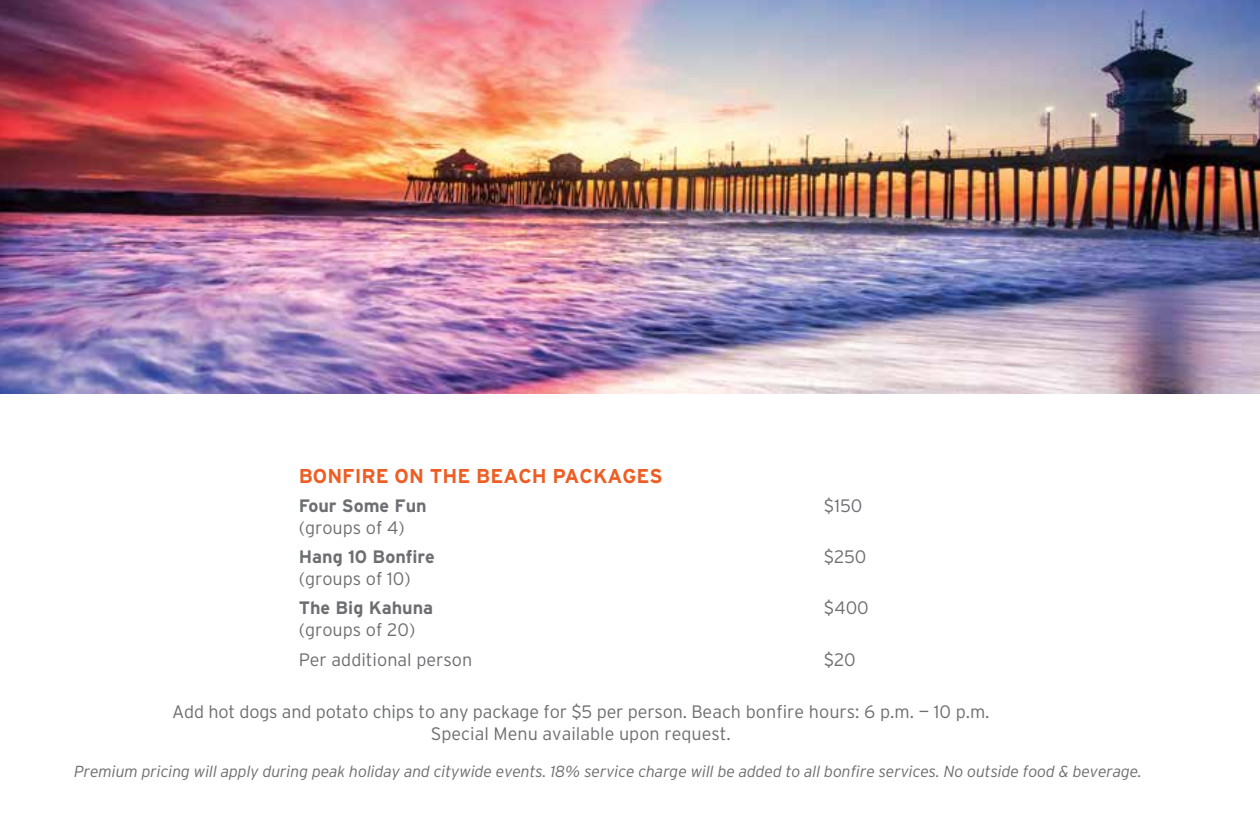
<style>
.page{position:relative;width:1260px;height:828px;background:#fff}
.page>*{position:absolute;margin:0;border:0;box-sizing:border-box;transform-origin:0 0}
.t1{font:700 20px "Interstate";color:#ee5e24}
.t2{font:300 18px "Interstate";color:#6d6e71}
.t3{font:700 18px/22px "Interstate";color:#6d6e71}
.t4{font:italic 300 16px "Interstate";letter-spacing:-.01em;color:#6d6e71}
.s1{font-weight:300}
</style>
<div class="page">
<img style="left:0;top:0;width:1260px;height:393px">
<p class="t1" style="left:299px;top:464px;width:365px">BONFIRE ON THE BEACH PACKAGES</p>
<p class="t3" style="left:299px;top:495px;width:129px">Four Some Fun <span class="s1">(groups of 4)</span></p>
<p class="t2" style="left:824px;top:495px;width:40px">$150</p>
<p class="t3" style="left:299px;top:546px;width:138px">Hang 10 Bonfire <span class="s1">(groups of 10)</span></p>
<p class="t2" style="left:824px;top:546px;width:44px">$250</p>
<p class="t3" style="left:299px;top:597px;width:136px">The Big Kahuna <span class="s1">(groups of 20)</span></p>
<p class="t2" style="left:824px;top:597px;width:46px">$400</p>
<p class="t2" style="left:299px;top:648px;width:175px">Per additional person</p>
<p class="t2" style="left:824px;top:648px;width:33px">$20</p>
<p class="t2" style="left:172px;top:700px;width:819px">Add hot dogs and potato chips to any package for $5 per person. Beach bonfire hours: 6 p.m. — 10 p.m.</p>
<p class="t2" style="left:431px;top:722px;width:302px">Special Menu available upon request.</p>
<p class="t4" style="left:74px;top:761px;width:1069px">Premium pricing will apply during peak holiday and citywide events. 18% service charge will be added to all bonfire services. No outside food &amp; beverage.</p>
</div>
